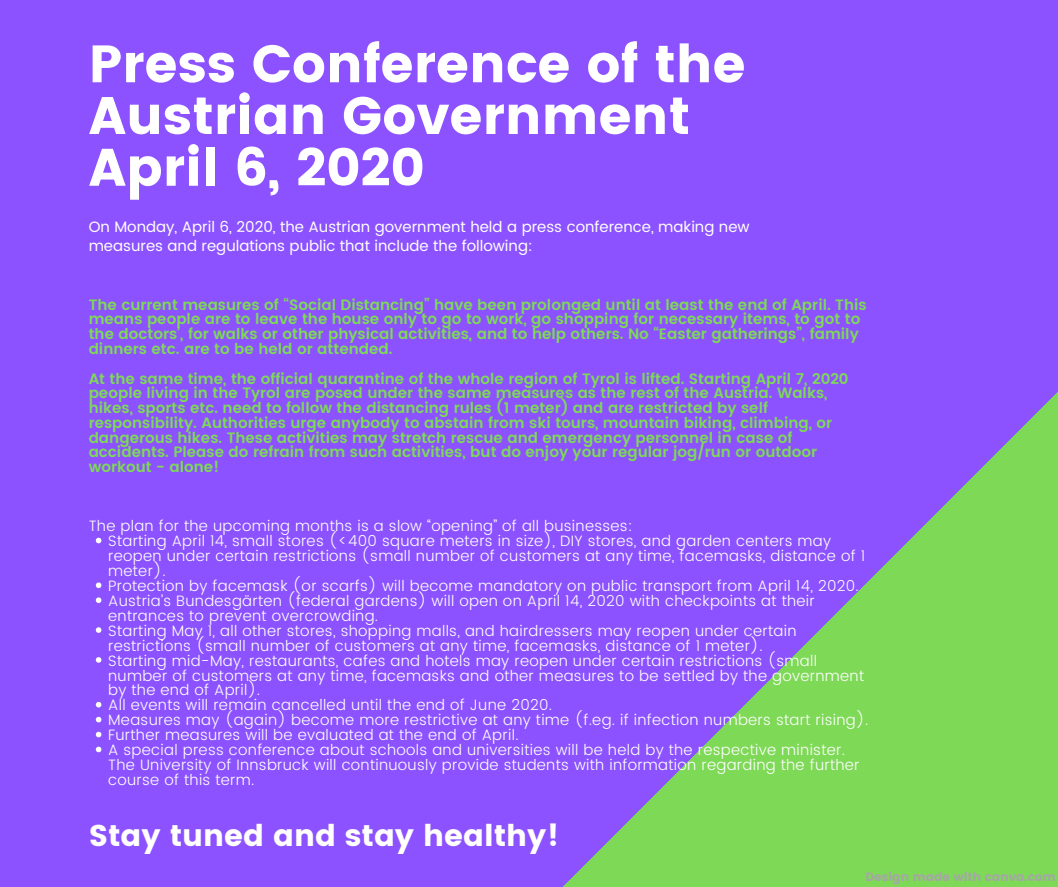
<style>
.page{position:relative;width:1058px;height:887px;background:#fff}
.page>*{position:absolute;margin:0;border:0;box-sizing:border-box;transform-origin:0 0}
.t1{font:52.5px/51.8px "Poppins";color:#fff}
.t2{font:30px "Poppins";color:#fff}
.t3{font:300 15px/14.9px "Poppins";letter-spacing:.02em;color:#fff}
.t4{font:600 15px/14.9px "Poppins";color:#7ed957}
.t5{font:15px/18.9px "Poppins";color:#fff}
.t6{font:12px "Poppins";color:#a6a6a6}
</style>
<div class="page">
<div style="left:0;top:0;width:1058px;height:886px;background:#8c52ff"></div>
<svg style="left:564px;top:391px;width:494px;height:495px"></svg>
<svg style="left:96px;top:537px;width:5px;height:6px"></svg>
<svg style="left:96px;top:582px;width:5px;height:6px"></svg>
<svg style="left:96px;top:597px;width:5px;height:6px"></svg>
<svg style="left:96px;top:627px;width:5px;height:6px"></svg>
<svg style="left:96px;top:657px;width:5px;height:5px"></svg>
<svg style="left:96px;top:702px;width:5px;height:5px"></svg>
<svg style="left:96px;top:716px;width:5px;height:6px"></svg>
<svg style="left:96px;top:731px;width:5px;height:6px"></svg>
<svg style="left:96px;top:746px;width:5px;height:6px"></svg>
<h1 class="t1" style="left:89px;top:38px;width:658px">Press Conference of the<br>Austrian Government<br>April 6, 2020</h1>
<p class="t5" style="left:89px;top:217px;width:662px">On Monday, April 6, 2020, the Austrian government held a press conference, making new measures and regulations public that include the following:</p>
<p class="t4" style="left:89px;top:297px;width:779px">The current measures of “Social Distancing” have been prolonged until at least the end of April. This means people are to leave the house only to go to work, go shopping for necessary items, to got to the doctors’, for walks or other physical activities, and to help others. No “Easter gatherings”, family dinners etc. are to be held or attended.</p>
<p class="t4" style="left:89px;top:371px;width:761px">At the same time, the official quarantine of the whole region of Tyrol is lifted. Starting April 7, 2020 people living in the Tyrol are posed under the same measures as the rest of the Austria. Walks, hikes, sports etc. need to follow the distancing rules (1 meter) and are restricted by self responsibility. Authorities urge anybody to abstain from ski tours, mountain biking, climbing, or dangerous hikes. These activities may stretch rescue and emergency personnel in case of accidents. Please do refrain from such activities, but do enjoy your regular jog/run or outdoor workout - alone!</p>
<p class="t3" style="left:89px;top:518px;width:545px">The plan for the upcoming months is a slow “opening” of all businesses:</p>
<p class="t3" style="left:108px;top:533px;width:761px">Starting April 14, small stores (&lt;400 square meters in size), DIY stores, and garden centers may reopen under certain restrictions (small number of customers at any time, facemasks, distance of 1 meter).<br>Protection by facemask (or scarfs) will become mandatory on public transport from April 14, 2020.<br>Austria’s Bundesgärten (federal gardens) will open on April 14, 2020 with checkpoints at their entrances to prevent overcrowding.<br>Starting May 1, all other stores, shopping malls, and hairdressers may reopen under certain restrictions (small number of customers at any time, facemasks, distance of 1 meter).<br>Starting mid-May, restaurants, cafes and hotels may reopen under certain restrictions (small number of customers at any time, facemasks and other measures to be settled by the government by the end of April).<br>All events will remain cancelled until the end of June 2020.<br>Measures may (again) become more restrictive at any time (f.eg. if infection numbers start rising).<br>Further measures will be evaluated at the end of April.<br>A special press conference about schools and universities will be held by the respective minister.<br>The University of Innsbruck will continuously provide students with information regarding the further course of this term.</p>
<h2 class="t2" style="left:89px;top:817px;width:472px">Stay tuned and stay healthy!</h2>
<p class="t6" style="left:865px;top:870px;width:192px">Design made with canva.com</p>
</div>
